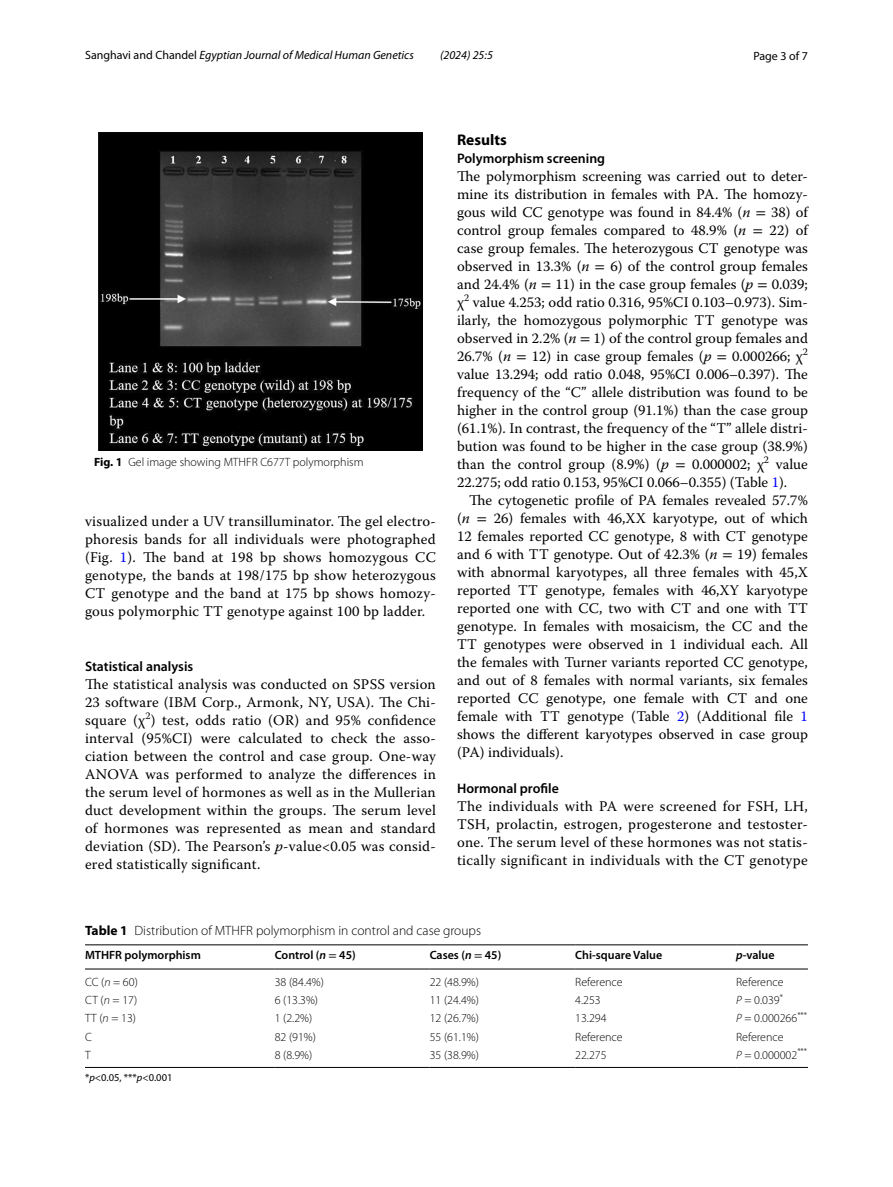
<style>
.page{position:relative;width:893px;height:1187px;background:#fff}
.page>*{position:absolute;margin:0;border:0;box-sizing:border-box;transform-origin:0 0}
.t1{font:700 15.45px "Myriad Pro";color:#000}
.t2{font:14.7px/18px "Warnock Pro";letter-spacing:.015em;color:#000;text-align:justify}
.t3{font:600 13.8px "Myriad Pro";color:#000}
.t4{font:300 13.5px "Myriad Pro";color:#000}
.t5{font:300 12px "Myriad Pro";color:#000}
.t6{font:italic 12px "Myriad Pro";color:#000}
.t7{font:600 12px "Myriad Pro";color:#000}
.t8{font:12px "Myriad Pro";color:#000}
.t9{font:10.5px "Myriad Pro";color:#000}
.s1{font-style:normal}
.s2{font-weight:700}
.s3{color:#00f}
.s4{font-style:italic}
.s5{font-family:"STIX"}
.s6{font-family:"STIX";font-weight:400}
</style>
<div class="page">
<img style="left:99px;top:133px;width:323px;height:317px">
<hr style="left:85px;top:944px;width:190px;height:1px;background:#000">
<hr style="left:85px;top:968px;width:190px;height:1px;background:#000">
<hr style="left:275px;top:944px;width:155px;height:1px;background:#000">
<hr style="left:275px;top:968px;width:155px;height:1px;background:#000">
<hr style="left:430px;top:944px;width:145px;height:1px;background:#000">
<hr style="left:430px;top:968px;width:145px;height:1px;background:#000">
<hr style="left:575px;top:944px;width:161px;height:1px;background:#000">
<hr style="left:575px;top:968px;width:161px;height:1px;background:#000">
<hr style="left:736px;top:944px;width:72px;height:1px;background:#000">
<hr style="left:736px;top:968px;width:72px;height:1px;background:#000">
<hr style="left:85px;top:1067px;width:190px;height:1px;background:#000">
<hr style="left:275px;top:1067px;width:155px;height:1px;background:#000">
<hr style="left:430px;top:1067px;width:145px;height:1px;background:#000">
<hr style="left:575px;top:1067px;width:161px;height:1px;background:#000">
<hr style="left:736px;top:1067px;width:72px;height:1px;background:#000">
<p class="t6" style="left:85px;top:48px;width:330px"><span class="s1">Sanghavi and Chandel</span> Egyptian Journal of Medical Human Genetics</p>
<p class="t6" style="left:440px;top:48px;width:54px">(2024) 25:5</p>
<p class="t8" style="left:753px;top:48px;width:56px">Page 3 of 7</p>
<p class="t5" style="left:94px;top:455px;width:271px"><span class="s2">Fig. 1</span> Gel image showing MTHFR C677T polymorphism</p>
<p class="t2" style="left:85px;top:511px;width:352px">visualized under a UV transilluminator. The gel electro&shy;phoresis bands for all individuals were photographed (Fig. <span class="s3">1</span>). The band at 198 bp shows homozygous CC genotype, the bands at 198/175 bp show heterozygous CT genotype and the band at 175 bp shows homozy&shy;gous polymorphic TT genotype against 100 bp ladder.</p>
<p class="t3" style="left:85px;top:657px;width:110px">Statistical analysis</p>
<p class="t2" style="left:85px;top:674px;width:352px">The statistical analysis was conducted on SPSS version 23 software (IBM Corp., Armonk, NY, USA). The Chi&shy;square (χ<sup>2</sup>) test, odds ratio (OR) and 95% confidence interval (95%CI) were calculated to check the asso&shy;ciation between the control and case group. One-way ANOVA was performed to analyze the differences in the serum level of hormones as well as in the Mullerian duct development within the groups. The serum level of hormones was represented as mean and standard deviation (SD). The Pearson’s <span class="s4">p</span>-value&lt;0.05 was consid&shy;ered statistically significant.</p>
<p class="t1" style="left:457px;top:129px;width:51px">Results</p>
<p class="t3" style="left:457px;top:149px;width:150px">Polymorphism screening</p>
<p class="t2" style="left:457px;top:166px;width:352px">The polymorphism screening was carried out to deter&shy;mine its distribution in females with PA. The homozy&shy;gous wild CC genotype was found in 84.4% (<span class="s4">n</span> <span class="s5">=</span> 38) of control group females compared to 48.9% (<span class="s4">n</span> <span class="s5">=</span> 22) of case group females. The heterozygous CT genotype was observed in 13.3% (<span class="s4">n</span> <span class="s5">=</span> 6) of the control group females and 24.4% (<span class="s4">n</span> <span class="s5">=</span> 11) in the case group females (<span class="s4">p</span> <span class="s5">=</span> 0.039; χ<sup>2</sup> value 4.253; odd ratio 0.316, 95%CI 0.103–0.973). Sim&shy;ilarly, the homozygous polymorphic TT genotype was observed in 2.2% (<span class="s4">n</span> <span class="s5">=</span> 1) of the control group females and 26.7% (<span class="s4">n</span> <span class="s5">=</span> 12) in case group females (<span class="s4">p</span> <span class="s5">=</span> 0.000266; χ<sup>2 </sup>value 13.294; odd ratio 0.048, 95%CI 0.006–0.397). The frequency of the “C” allele distribution was found to be higher in the control group (91.1%) than the case group (61.1%). In contrast, the frequency of the “T” allele distri&shy;bution was found to be higher in the case group (38.9%) than the control group (8.9%) (<span class="s4">p</span> <span class="s5">=</span> 0.000002; χ<sup>2</sup> value 22.275; odd ratio 0.153, 95%CI 0.066–0.355) (Table <span class="s3">1</span>).</p>
<p class="t2" style="left:457px;top:490px;width:352px;text-indent:12px">The cytogenetic profile of PA females revealed 57.7% (<span class="s4">n</span> <span class="s5">=</span> 26) females with 46,XX karyotype, out of which 12 females reported CC genotype, 8 with CT genotype and 6 with TT genotype. Out of 42.3% (<span class="s4">n</span> <span class="s5">=</span> 19) females with abnormal karyotypes, all three females with 45,X reported TT genotype, females with 46,XY karyotype reported one with CC, two with CT and one with TT genotype. In females with mosaicism, the CC and the TT genotypes were observed in 1 individual each. All the females with Turner variants reported CC genotype, and out of 8 females with normal variants, six females reported CC genotype, one female with CT and one female with TT genotype (Table <span class="s3">2</span>) (Additional file <span class="s3">1 </span>shows the different karyotypes observed in case group (PA) individuals).</p>
<p class="t3" style="left:457px;top:779px;width:103px">Hormonal profile</p>
<p class="t2" style="left:457px;top:796px;width:352px">The individuals with PA were screened for FSH, LH, TSH, prolactin, estrogen, progesterone and testoster&shy;one. The serum level of these hormones was not statis&shy;tically significant in individuals with the CT genotype</p>
<p class="t4" style="left:85px;top:922px;width:398px"><span class="s2">Table 1</span> Distribution of MTHFR polymorphism in control and case groups</p>
<p class="t7" style="left:85px;top:947px;width:117px">MTHFR polymorphism</p>
<p class="t7" style="left:275px;top:947px;width:83px">Control (<span class="s4">n</span> <span class="s6">=</span> 45)</p>
<p class="t7" style="left:430px;top:947px;width:73px">Cases (<span class="s4">n</span> <span class="s6">=</span> 45)</p>
<p class="t7" style="left:575px;top:947px;width:88px">Chi-square Value</p>
<p class="t7" style="left:736px;top:947px;width:40px"><span class="s4">p</span>-value</p>
<p class="t5" style="left:85px;top:975px;width:54px">CC (<span class="s4">n</span> = 60)</p>
<p class="t5" style="left:275px;top:975px;width:51px">38 (84.4%)</p>
<p class="t5" style="left:430px;top:975px;width:51px">22 (48.9%)</p>
<p class="t5" style="left:575px;top:975px;width:49px">Reference</p>
<p class="t5" style="left:736px;top:975px;width:49px">Reference</p>
<p class="t5" style="left:85px;top:993px;width:54px">CT (<span class="s4">n</span> = 17)</p>
<p class="t5" style="left:275px;top:993px;width:45px">6 (13.3%)</p>
<p class="t5" style="left:430px;top:993px;width:51px">11 (24.4%)</p>
<p class="t5" style="left:575px;top:993px;width:27px">4.253</p>
<p class="t5" style="left:736px;top:993px;width:48px"><span class="s4">P</span> = 0.039<sup>*</sup></p>
<p class="t5" style="left:85px;top:1011px;width:53px">TT (<span class="s4">n</span> = 13)</p>
<p class="t5" style="left:275px;top:1011px;width:39px">1 (2.2%)</p>
<p class="t5" style="left:430px;top:1011px;width:51px">12 (26.7%)</p>
<p class="t5" style="left:575px;top:1011px;width:33px">13.294</p>
<p class="t5" style="left:736px;top:1011px;width:73px"><span class="s4">P</span> = 0.000266<sup>***</sup></p>
<p class="t5" style="left:85px;top:1029px;width:8px">C</p>
<p class="t5" style="left:275px;top:1029px;width:43px">82 (91%)</p>
<p class="t5" style="left:430px;top:1029px;width:51px">55 (61.1%)</p>
<p class="t5" style="left:575px;top:1029px;width:49px">Reference</p>
<p class="t5" style="left:736px;top:1029px;width:49px">Reference</p>
<p class="t5" style="left:85px;top:1048px;width:7px">T</p>
<p class="t5" style="left:275px;top:1048px;width:39px">8 (8.9%)</p>
<p class="t5" style="left:430px;top:1048px;width:51px">35 (38.9%)</p>
<p class="t5" style="left:575px;top:1048px;width:33px">22.275</p>
<p class="t5" style="left:736px;top:1048px;width:73px"><span class="s4">P</span> = 0.000002<sup>***</sup></p>
<p class="t9" style="left:85px;top:1071px;width:89px">*<span class="s4">p</span>&lt;0.05, ***<span class="s4">p</span>&lt;0.001</p>
</div>
